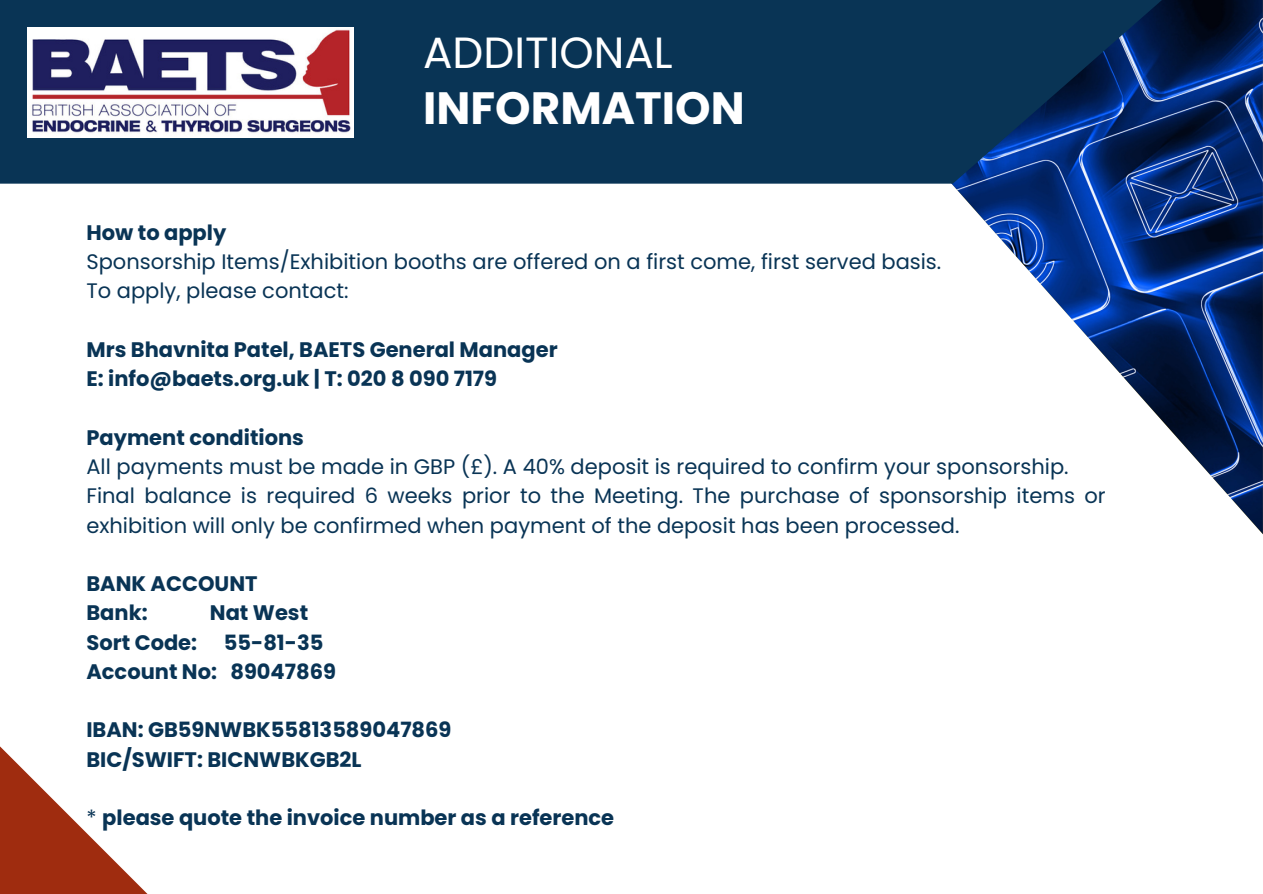
<style>
.page{position:relative;width:1263px;height:894px;background:#fff}
.page>*{position:absolute;margin:0;border:0;box-sizing:border-box;transform-origin:0 0}
.t1{font:700 45.3px "Poppins";color:#fff}
.t2{font:43.65px "Poppins";color:#fff}
.t3{font:21px/29.2px "Poppins";color:#093455}
.t4{font:700 21px/29.2px "Poppins";color:#093455}
.s1{font-weight:700}
.s2{font-weight:400}
</style>
<div class="page">
<img style="left:952px;top:184px;width:311px;height:350px">
<svg style="left:0;top:0;width:1263px;height:184px;background:#0a335a"></svg>
<svg style="left:0;top:746px;width:147px;height:147px"></svg>
<img style="left:28px;top:28px;width:326px;height:109px">
<h1 class="t2" style="left:423px;top:23px;width:251px">ADDITIONAL</h1>
<p class="t1" style="left:423px;top:76px;width:323px">INFORMATION</p>
<p class="t4" style="left:86px;top:218px;width:141px">How to apply</p>
<p class="t3" style="left:86px;top:247px;width:856px">Sponsorship Items/Exhibition booths are offered on a first come, first served basis.</p>
<p class="t3" style="left:86px;top:276px;width:264px">To apply, please contact:</p>
<h4 class="t4" style="left:86px;top:335px;width:473px">Mrs Bhavnita Patel, BAETS General Manager<br>E: info@baets.org.uk | T: 020 8 090 7179</h4>
<p class="t3" style="left:86px;top:422px;width:984px"><span class="s1">Payment conditions<br></span>All payments must be made in GBP (£). A 40% deposit is required to confirm your sponsorship.</p>
<p class="t3" style="left:86px;top:481px;width:1021px">Final balance is required 6 weeks prior to the Meeting. The purchase of sponsorship items or exhibition will only be confirmed when payment of the deposit has been processed.</p>
<p class="t4" style="left:86px;top:569px;width:173px">BANK ACCOUNT<br>Bank:</p>
<p class="t4" style="left:210px;top:598px;width:100px">Nat West</p>
<p class="t4" style="left:86px;top:627px;width:251px;text-indent:137px">55-81-35<br>Account No: 89047869</p>
<p class="t4" style="left:86px;top:627px;width:112px">Sort Code:</p>
<p class="t4" style="left:86px;top:715px;width:367px">IBAN: GB59NWBK55813589047869<br>BIC/SWIFT: BICNWBKGB2L</p>
<h3 class="t4" style="left:86px;top:803px;width:529px"><span class="s2">*</span> please quote the invoice number as a reference</h3>
</div>
